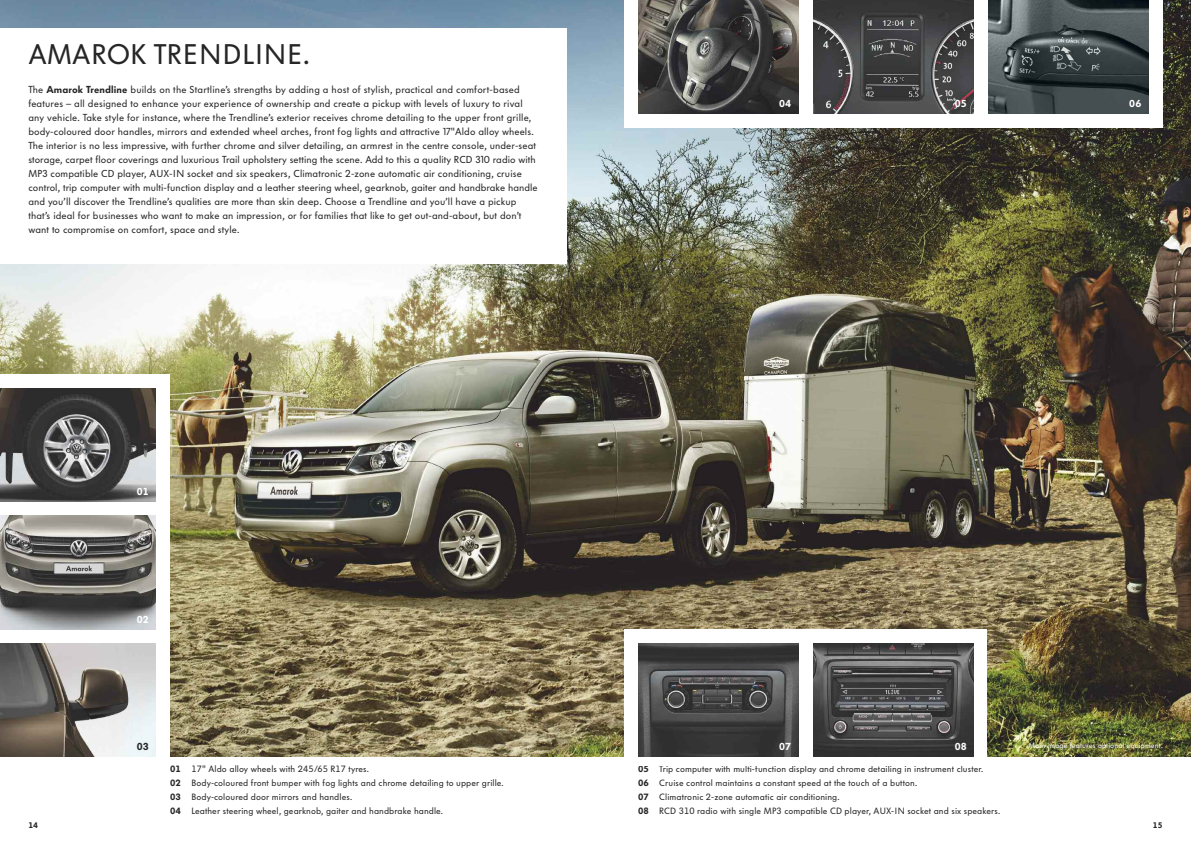
<style>
.page{position:relative;width:1191px;height:842px;background:#fff}
.page>*{position:absolute;margin:0;border:0;box-sizing:border-box;transform-origin:0 0}
.t1{font:28px "VW Headline";letter-spacing:.03em;color:#272627}
.t2{font:10px/14px "VW Headline";letter-spacing:.01em;color:#272627}
.t3{font:10px/14px "VW Headline Book Tab";letter-spacing:.01em;color:#272627}
.t4{font:10px "VW Headline Black Tab";letter-spacing:.01em;color:#fff}
.t5{font:10px "VW Headline Black Tab";color:#272627}
.t6{font:9px/14px "VW Headline Book Tab";letter-spacing:.01em;color:#272627}
.t7{font:8px "VW Headline Black Tab";color:#272627}
.t8{font:7.5px "VW Headline";letter-spacing:.01em;color:#fff}
.s1{font-weight:900}
.s2{font-family:"VW Headline Book Tab"}
.s3{font-family:"VW Headline"}
.s4{font-family:"VW Headline Black Tab"}
</style>
<div class="page">
<img style="left:0;top:0;width:1191px;height:757px">
<div style="left:0;top:28px;width:567px;height:236px;background:#fff"></div>
<div style="left:624px;top:0;width:538px;height:128px;background:#fff"></div>
<img style="left:638px;top:0;width:160px;height:113px">
<img style="left:813px;top:0;width:160px;height:113px">
<img style="left:988px;top:0;width:160px;height:113px">
<div style="left:624px;top:629px;width:362px;height:136px;background:#fff"></div>
<img style="left:638px;top:643px;width:160px;height:114px">
<img style="left:813px;top:643px;width:160px;height:114px">
<div style="left:0;top:374px;width:170px;height:389px;background:#fff"></div>
<img style="left:0;top:388px;width:156px;height:114px">
<img style="left:0;top:516px;width:156px;height:113px">
<img style="left:0;top:643px;width:156px;height:114px">
<h1 class="t1" style="left:28px;top:41px;width:282px">AMAROK TRENDLINE.</h1>
<p class="t2" style="left:28px;top:83px;width:507px">The <span class="s1">Amarok Trendline</span> builds on the Startline’s strengths by adding a host of stylish, practical and comfort-based features – all designed to enhance your experience of ownership and create a pickup with levels of luxury to rival any vehicle. Take style for instance, where the Trendline’s exterior receives chrome detailing to the upper front grille, body-coloured door handles, mirrors and extended wheel arches, front fog lights and attractive 17<span class="s2">"Aldo alloy wheels.</span></p>
<p class="t3" style="left:28px;top:139px;width:509px">The interior is no less impressive, with further chrome and silver detailing, an armrest in the centre console, under-seat storage, carpet floor coverings and luxurious Trail upholstery setting the scene. Add to this a <span class="s3">quality RCD 310 radio with</span></p>
<p class="t2" style="left:28px;top:167px;width:511px">MP3 compatible CD player, AUX-IN socket and six speakers, Climatronic 2-zone automatic air conditioning, cruise control, trip computer with multi-function display and a leather steering wheel, gearknob, gaiter and handbrake handle and <span class="s2">you’ll discover the Trendline’s qualities</span> are more than skin deep. Choose a Trendline and you’ll have a pickup that’s ideal for businesses who want to make an impression, or for families that like to get out-and-about, but don’t want to compromise on comfort, space and style.</p>
<p class="t4" style="left:137px;top:487px;width:14px">01</p>
<p class="t4" style="left:137px;top:614px;width:14px">02</p>
<p class="t5" style="left:137px;top:742px;width:14px">03</p>
<p class="t4" style="left:779px;top:98px;width:14px">04</p>
<p class="t4" style="left:955px;top:98px;width:14px">05</p>
<p class="t4" style="left:1129px;top:98px;width:14px">06</p>
<p class="t4" style="left:779px;top:742px;width:14px">07</p>
<p class="t4" style="left:955px;top:742px;width:14px">08</p>
<p class="t8" style="left:1028px;top:742px;width:136px">Main image features optional equipment.</p>
<p class="t6" style="left:170px;top:763px;width:335px"><span class="s4">01</span> 17" Aldo alloy wheels with 245/65 R17 tyres.<br><span class="s4">02</span> Body-coloured front bumper with fog lights and chrome detailing to upper grille.<br><span class="s4">03</span> Body-coloured door mirrors and handles.<br><span class="s4">04</span> Leather steering wheel, gearknob, gaiter and handbrake handle.</p>
<p class="t6" style="left:638px;top:763px;width:364px"><span class="s4">05</span> Trip computer with multi-function display and chrome detailing in instrument cluster.<br><span class="s4">06</span> Cruise control maintains a constant speed at the touch of a button.<br><span class="s4">07</span> Climatronic 2-zone automatic air conditioning.<br><span class="s4">08</span> RCD 310 radio with single MP3 compatible CD player, AUX-IN socket and six speakers.</p>
<p class="t7" style="left:28px;top:821px;width:11px">14</p>
<p class="t7" style="left:1153px;top:821px;width:11px">15</p>
</div>
